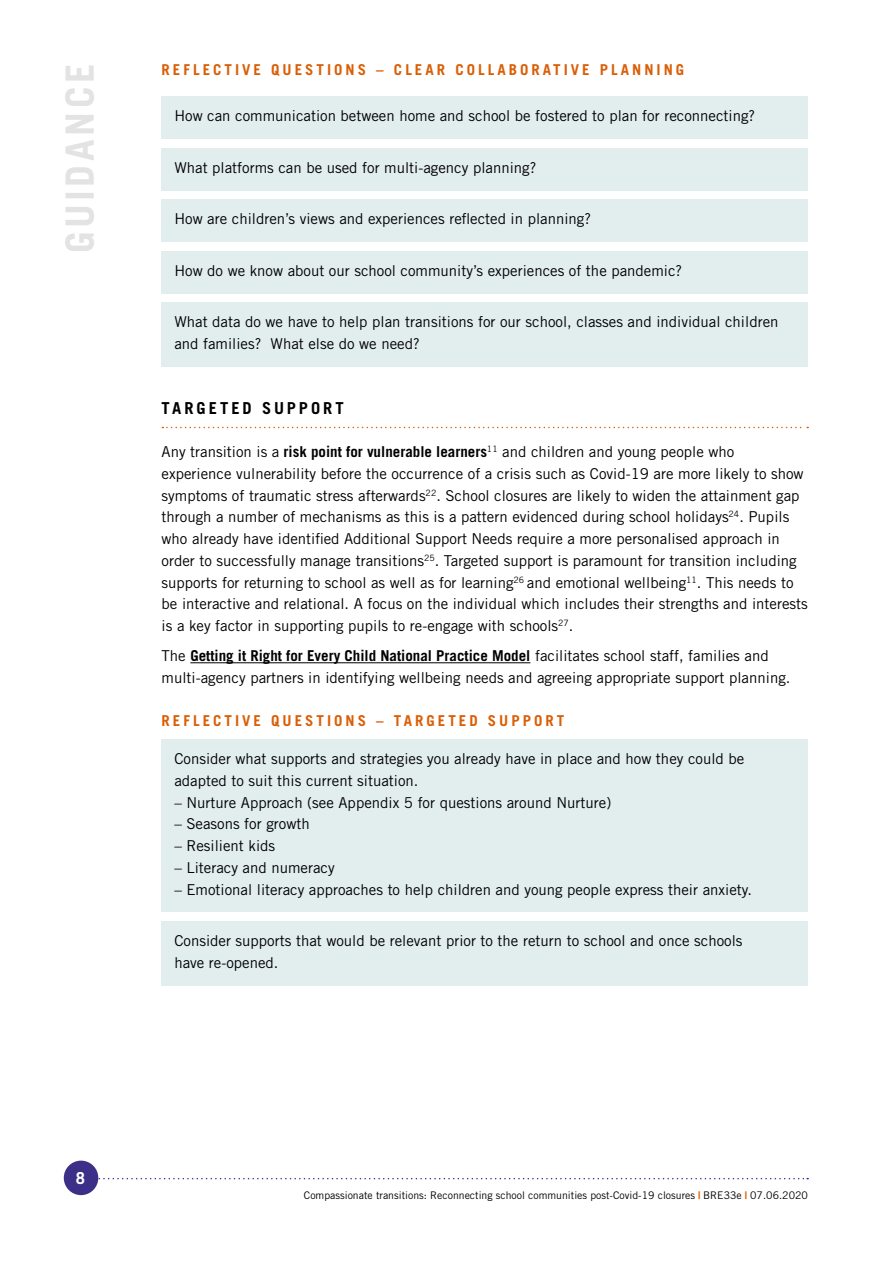
<style>
.page{position:relative;width:893px;height:1263px;background:#fff}
.page>*{position:absolute;margin:0;border:0;box-sizing:border-box;transform-origin:0 0}
.t1{font:700 39px "Trade Gothic LT Std";letter-spacing:.09em;color:#e3e3e3}
.t2{font:700 16.5px "Trade Gothic LT Std";letter-spacing:.175em;color:#000}
.t3{font:700 16.5px "Trade Gothic LT Std";color:#fff}
.t4{font:15px/21.8px "Trade Gothic LT Std";color:#000}
.t5{font:700 15px "Trade Gothic LT Std";letter-spacing:.2em;color:#da5f06}
.t6{font:10.5px "Trade Gothic LT Std";color:#000}
.s1{font-weight:700}
.s2{font-weight:700;color:#da5f06}
</style>
<div class="page">
<svg style="left:98px;top:1178px;width:710px;height:1px"></svg>
<div style="left:64px;top:1160px;width:34px;height:35px;background:#3c2f88;border-radius:50%"></div>
<div style="left:162px;top:96px;width:646px;height:43px;background:#e2edee"></div>
<div style="left:162px;top:148px;width:646px;height:42px;background:#e2edee"></div>
<div style="left:162px;top:199px;width:646px;height:43px;background:#e2edee"></div>
<div style="left:162px;top:251px;width:646px;height:42px;background:#e2edee"></div>
<div style="left:162px;top:302px;width:646px;height:65px;background:#e2edee"></div>
<svg style="left:162px;top:427px;width:646px;height:1px"></svg>
<hr style="left:190px;top:662px;width:340px;height:1px;background:#000">
<div style="left:162px;top:739px;width:646px;height:173px;background:#e2edee"></div>
<div style="left:162px;top:921px;width:646px;height:64px;background:#e2edee"></div>
<h1 class="t1" style="left:56px;top:253px;width:190px;rotate:-90deg">GUIDANCE</h1>
<p class="t5" style="left:162px;top:60px;width:524px">REFLECTIVE QUESTIONS – CLEAR COLLABORATIVE PLANNING</p>
<p class="t4" style="left:174px;top:105px;width:582px">How can communication between home and school be fostered to plan for reconnecting?</p>
<p class="t4" style="left:174px;top:156px;width:364px">What platforms can be used for multi-agency planning?</p>
<p class="t4" style="left:174px;top:208px;width:418px">How are children’s views and experiences reflected in planning?</p>
<p class="t4" style="left:174px;top:259px;width:509px">How do we know about our school community’s experiences of the pandemic?</p>
<p class="t4" style="left:174px;top:311px;width:606px">What data do we have to help plan transitions for our school, classes and individual children and families? What else do we need?</p>
<p class="t2" style="left:162px;top:398px;width:184px">TARGETED SUPPORT</p>
<p class="t4" style="left:162px;top:441px;width:648px">Any transition is a <span class="s1">risk point for vulnerable learners</span><sup>11</sup> and children and young people who experience vulnerability before the occurrence of a crisis such as Covid-19 are more likely to show symptoms of traumatic stress afterwards<sup>22</sup>. School closures are likely to widen the attainment gap through a number of mechanisms as this is a pattern evidenced during school holidays<sup>24</sup>. Pupils who already have identified Additional Support Needs require a more personalised approach in order to successfully manage transitions<sup>25</sup>. Targeted support is paramount for transition including supports for returning to school as well as for learning<sup>26</sup> and emotional wellbeing<sup>11</sup>. This needs to be interactive and relational. A focus on the individual which includes their strengths and interests is a key factor in supporting pupils to re-engage with schools<sup>27</sup>.</p>
<p class="t4" style="left:162px;top:645px;width:630px">The <span class="s1">Getting it Right for Every Child National Practice Model</span> facilitates school staff, families and multi-agency partners in identifying wellbeing needs and agreeing appropriate support planning.</p>
<p class="t5" style="left:162px;top:711px;width:404px">REFLECTIVE QUESTIONS – TARGETED SUPPORT</p>
<p class="t4" style="left:174px;top:748px;width:571px">Consider what supports and strategies you already have in place and how they could be adapted to suit this current situation.</p>
<p class="t4" style="left:174px;top:791px;width:439px">– Nurture Approach (see Appendix 5 for questions around Nurture)</p>
<p class="t4" style="left:174px;top:813px;width:137px">– Seasons for growth</p>
<p class="t4" style="left:174px;top:835px;width:102px">– Resilient kids</p>
<p class="t4" style="left:174px;top:856px;width:162px">– Literacy and numeracy</p>
<p class="t4" style="left:174px;top:878px;width:579px">– Emotional literacy approaches to help children and young people express their anxiety.</p>
<p class="t4" style="left:174px;top:930px;width:570px">Consider supports that would be relevant prior to the return to school and once schools have re-opened.</p>
<p class="t3" style="left:76px;top:1168px;width:11px">8</p>
<p class="t6" style="left:304px;top:1189px;width:505px">Compassionate transitions: Reconnecting school communities post-Covid-19 closures <span class="s2">|</span> BRE33e <span class="s2">|</span> 07.06.2020</p>
</div>
